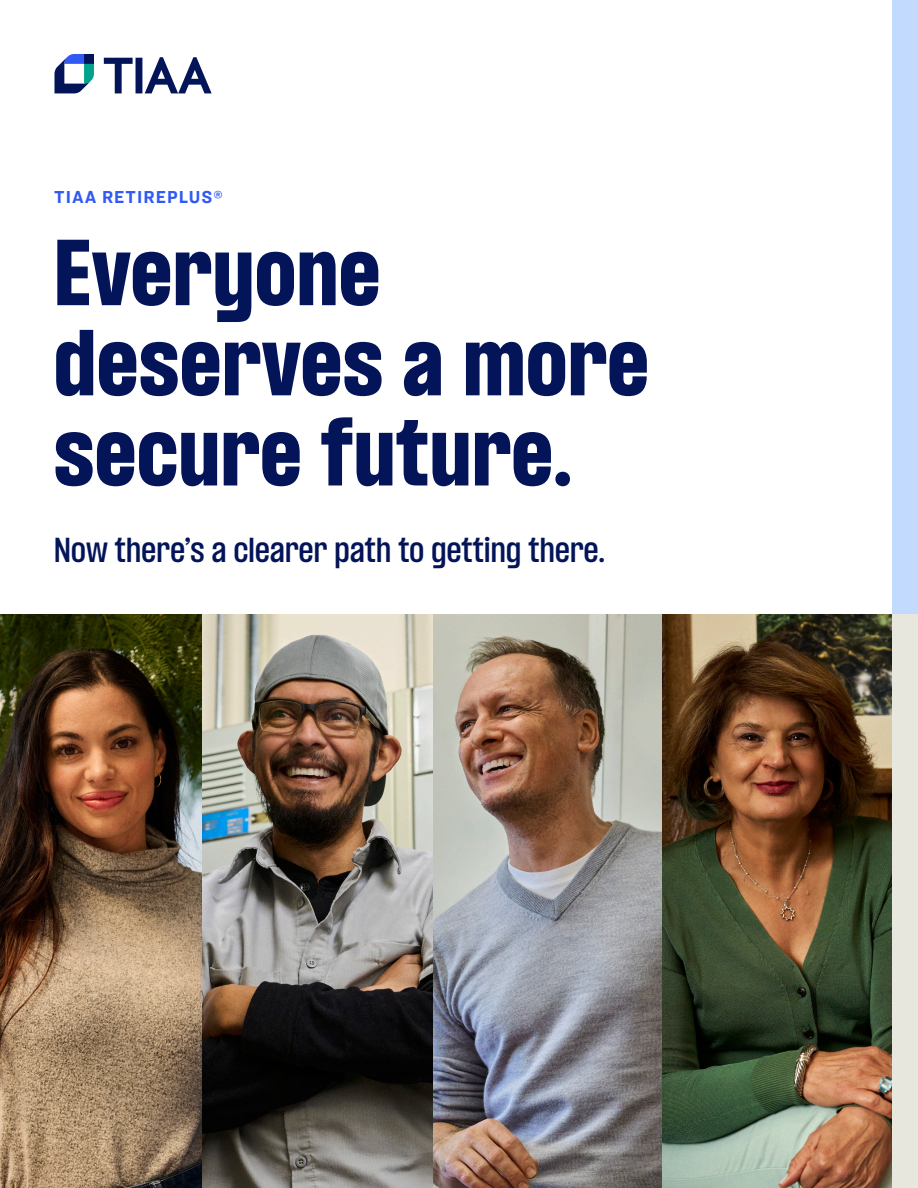
<style>
.page{position:relative;width:918px;height:1188px;background:#fff}
.page>*{position:absolute;margin:0;border:0;box-sizing:border-box;transform-origin:0 0}
.t1{font:900 81px/90.2px "TIAA Challenger";letter-spacing:.015em;color:#041459}
.t2{font:600 30px "TIAA Challenger";letter-spacing:.01em;color:#041459}
.t3{font:700 18px "Ringside Narrow";letter-spacing:.06em;color:#305af3}
</style>
<div class="page">
<img style="left:0;top:614px;width:892px;height:574px">
<svg style="left:103px;top:57px;width:109px;height:36px"></svg>
<svg style="left:55px;top:54px;width:39px;height:39px"></svg>
<div style="left:892px;top:574px;width:26px;height:614px;background:#e7e7dd"></div>
<div style="left:892px;top:0;width:26px;height:614px;background:#c3daff"></div>
<p class="t3" style="left:54px;top:184px;width:170px">TIAA RETIREPLUS®</p>
<h1 class="t1" style="left:54px;top:228px;width:596px">Everyone deserves a more secure future.</h1>
<p class="t2" style="left:54px;top:532px;width:552px">Now there’s a clearer path to getting there.</p>
</div>
